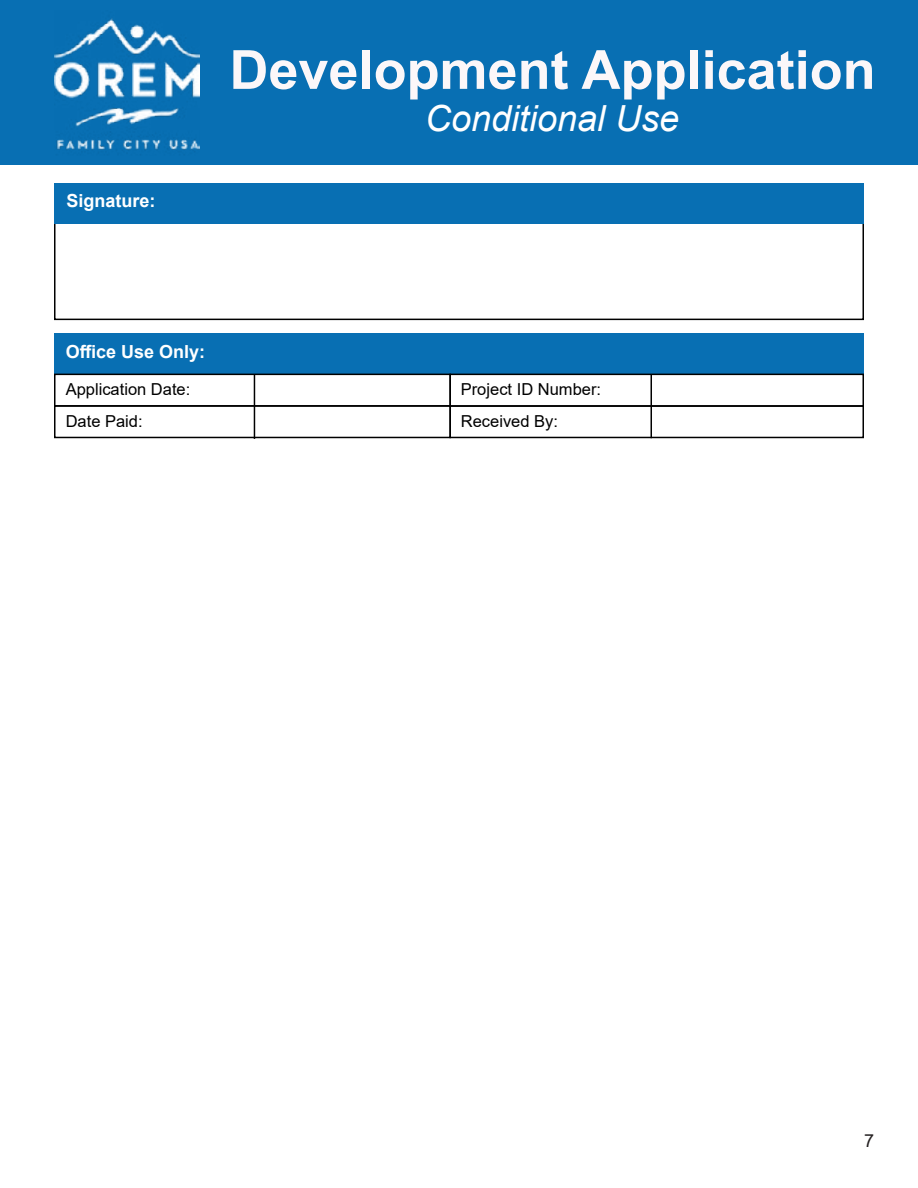
<style>
.page{position:relative;width:918px;height:1188px;background:#fff}
.page>*{position:absolute;margin:0;border:0;box-sizing:border-box;transform-origin:0 0}
.t1{font:700 54px "Arial";color:#fbf7f9}
.t2{font:italic 36px "Arial";color:#fff}
.t3{font:700 18px "Arial";color:#fff}
.t4{font:18px "Arial";color:#231f20}
.t5{font:16.5px/31.8px "Arial";color:#000}
</style>
<div class="page">
<hr style="left:0;top:1px;width:3px;height:164px;background:#086fb3">
<div style="left:54px;top:184px;width:810px;height:136px;border:2px solid #000"></div>
<div style="left:54px;top:184px;width:810px;height:40px;background:#086fb3"></div>
<div style="left:54px;top:333px;width:810px;height:41px;background:#086fb3"></div>
<div style="left:54px;top:374px;width:397px;height:33px;border:2px solid #000"></div>
<div style="left:54px;top:405px;width:397px;height:33px;border:2px solid #000"></div>
<div style="left:449px;top:374px;width:415px;height:33px;border:2px solid #000"></div>
<hr style="left:254px;top:375px;width:1px;height:64px;background:#000">
<div style="left:0;top:0;width:918px;height:164px;background:#086fb3"></div>
<div style="left:449px;top:405px;width:415px;height:33px;border:2px solid #000"></div>
<hr style="left:651px;top:375px;width:1px;height:63px;background:#000">
<img style="left:55px;top:18px;width:144px;height:132px">
<p class="t3" style="left:67px;top:188px;width:91px">Signature:</p>
<h1 class="t1" style="left:230px;top:32px;width:648px">Development Application</h1>
<h2 class="t2" style="left:425px;top:95px;width:256px">Conditional Use</h2>
<p class="t3" style="left:66px;top:339px;width:141px">Office Use Only:</p>
<p class="t5" style="left:66px;top:373px;width:126px">Application Date:<br>Date Paid:</p>
<p class="t5" style="left:461px;top:373px;width:142px">Project ID Number:<br>Received By:</p>
<p class="t4" style="left:864px;top:1128px;width:12px">7</p>
</div>
